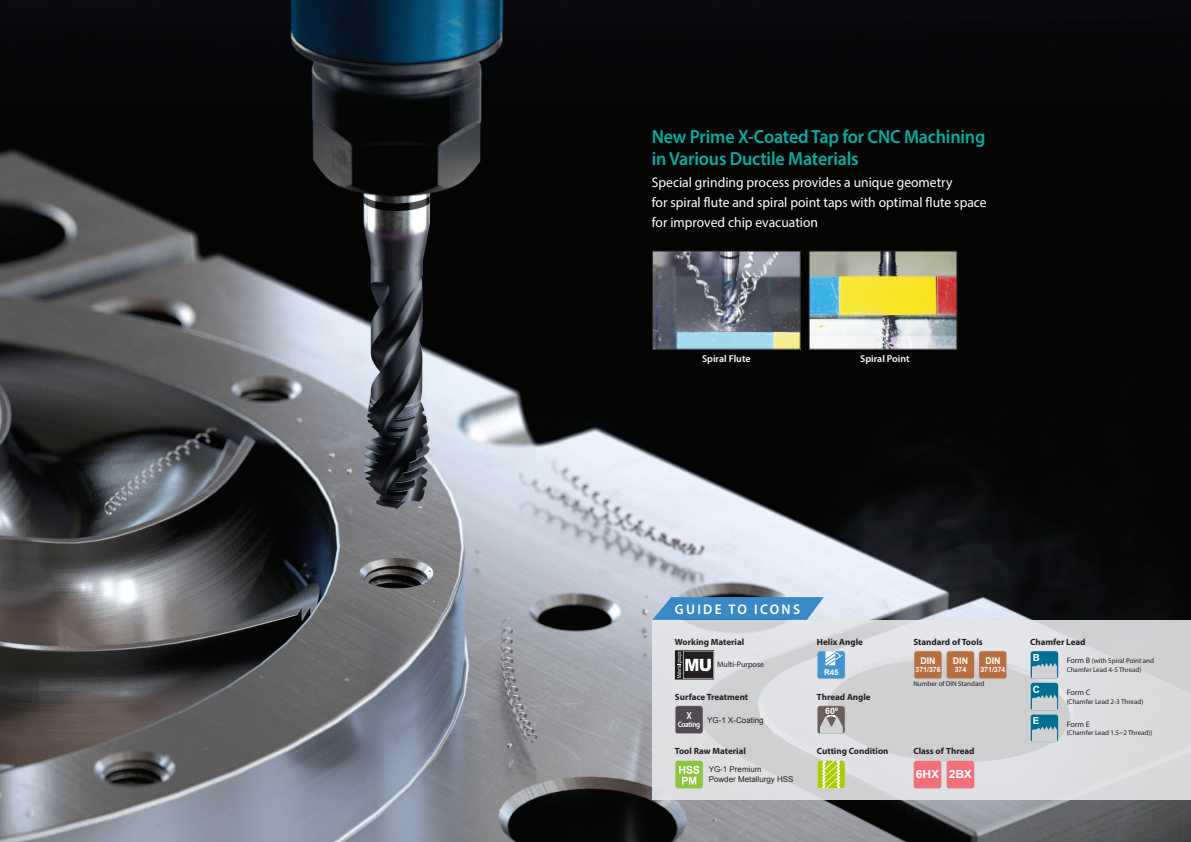
<style>
.page{position:relative;width:1191px;height:842px;background:#fff}
.page>*{position:absolute;margin:0;border:0;box-sizing:border-box;transform-origin:0 0}
.정규{font:600 19px "Myriad Pro";letter-spacing:-.01em;color:#00afa5;scale:.95 1}
.t1{font:14px/20px "Myriad Pro";color:#fff}
.t2{font:600 14px "Myriad Pro";letter-spacing:.17em;color:#fff;scale:.96 1}
.t3{font:700 11.2px "Arial";letter-spacing:-.02em;color:#fefbfc;scale:1.09 1}
.t4{font:600 10.2px "Myriad Pro";color:#fff;scale:.9 1}
.t5{font:600 10px "Myriad Pro";color:#fff}
.t6{font:700 9.8px "Arial";color:#fff}
.t7{font:700 9.3px "Arial";color:#fff;scale:.95 1}
.t8{font:700 9px "Myriad Pro";color:#231f20}
.t9{font:700 8.8px "Arial";color:#fff}
.정규-2{font:8px "Arial";color:#231f20}
.t10{font:8px "Myriad Pro";color:#231f20}
.t11{font:600 8px "Myriad Pro";letter-spacing:-.04em;color:#fff;scale:.9 1}
.t12{font:700 8px "Arial";color:#fff}
.t13{font:700 7.3px "Arial";color:#fef6f9;scale:.95 1}
.t14{font:7px "Myriad Pro";color:#231f20}
.s1{font-size:8px}
</style>
<div class="page">
<img style="left:0;top:0;width:1191px;height:842px">
<div style="left:652px;top:620px;width:539px;height:179px;background:linear-gradient(to right,#dbdcde,#d7d8da)"></div>
<svg style="left:913px;top:760px;width:61px;height:29px;background:#ed8088"></svg>
<svg style="left:913px;top:651px;width:94px;height:28px;background:#bb7d58"></svg>
<svg style="left:675px;top:650px;width:39px;height:29px"></svg>
<svg style="left:675px;top:760px;width:28px;height:29px"></svg>
<svg style="left:675px;top:706px;width:28px;height:28px"></svg>
<svg style="left:1030px;top:651px;width:28px;height:91px;background:#6ca2b4"></svg>
<svg style="left:652px;top:597px;width:171px;height:23px;background:#4990c8"></svg>
<img style="left:654px;top:253px;width:144px;height:94px">
<div style="left:652px;top:251px;width:148px;height:98px;border:1px solid #231f20"></div>
<img style="left:811px;top:253px;width:144px;height:94px">
<svg style="left:817px;top:651px;width:28px;height:28px"></svg>
<svg style="left:817px;top:706px;width:28px;height:28px"></svg>
<svg style="left:817px;top:760px;width:28px;height:29px"></svg>
<p class="정규" style="left:652px;top:124px;width:353px">New Prime X-Coated Tap for CNC Machining</p>
<p class="정규" style="left:652px;top:147px;width:219px">in Various Ductile Materials</p>
<p class="t1" style="left:652px;top:172px;width:336px">Special grinding process provides a unique geometry<br>for spiral flute and spiral point taps with optimal flute space for improved chip evacuation</p>
<p class="t5" style="left:702px;top:352px;width:50px">Spiral Flute</p>
<p class="t5" style="left:860px;top:352px;width:51px">Spiral Point</p>
<p class="t2" style="left:675px;top:600px;width:132px">GUIDE TO ICONS</p>
<p class="t8" style="left:675px;top:636px;width:71px">Working Material</p>
<p class="t10" style="left:717px;top:659px;width:49px">Multi-Purpose</p>
<p class="t8" style="left:675px;top:691px;width:75px">Surface Treatment</p>
<p class="정규-2" style="left:707px;top:715px;width:58px">YG-1 X-Coating</p>
<p class="t4" style="left:686px;top:709px;width:8px">X</p>
<p class="t11" style="left:677px;top:720px;width:27px">Coating</p>
<p class="t8" style="left:675px;top:745px;width:73px">Tool Raw Material</p>
<p class="정규-2" style="left:708px;top:764px;width:54px">YG-1 Premium</p>
<p class="정규-2" style="left:708px;top:774px;width:86px">Powder Metallurgy HSS</p>
<p class="t8" style="left:817px;top:636px;width:47px">Helix Angle</p>
<p class="t12" style="left:824px;top:667px;width:16px">R45</p>
<p class="t8" style="left:817px;top:691px;width:55px">Thread Angle</p>
<p class="t9" style="left:825px;top:705px;width:14px">60º</p>
<p class="t8" style="left:817px;top:745px;width:73px">Cutting Condition</p>
<p class="t8" style="left:913px;top:636px;width:71px">Standard of Tools</p>
<p class="t14" style="left:913px;top:679px;width:73px">Number of DIN Standard</p>
<p class="t7" style="left:920px;top:655px;width:17px">DIN</p>
<p class="t13" style="left:915px;top:665px;width:28px">371/376</p>
<p class="t7" style="left:953px;top:655px;width:17px">DIN</p>
<p class="t13" style="left:954px;top:665px;width:14px">374</p>
<p class="t7" style="left:985px;top:655px;width:17px">DIN</p>
<p class="t13" style="left:980px;top:665px;width:28px">371/374</p>
<p class="t8" style="left:1030px;top:636px;width:57px">Chamfer Lead</p>
<p class="t14" style="left:1066px;top:656px;width:89px"><span class="s1">Form B</span> (with Spiral Point and</p>
<p class="t14" style="left:1066px;top:665px;width:76px">Chamfer Lead 4-5 Thread)</p>
<p class="t10" style="left:1066px;top:687px;width:25px">Form C</p>
<p class="t14" style="left:1066px;top:697px;width:78px">(Chamfer Lead 2-3 Thread)</p>
<p class="t10" style="left:1066px;top:719px;width:24px">Form E</p>
<p class="t14" style="left:1066px;top:729px;width:87px">(Chamfer Lead 1.5~2 Thread))</p>
<p class="t6" style="left:1033px;top:651px;width:9px">B</p>
<p class="t6" style="left:1033px;top:683px;width:9px">C</p>
<p class="t6" style="left:1033px;top:714px;width:8px">E</p>
<p class="t8" style="left:913px;top:745px;width:63px">Class of Thread</p>
<p class="t3" style="left:916px;top:767px;width:23px">6HX</p>
<p class="t3" style="left:949px;top:767px;width:23px">2BX</p>
</div>
